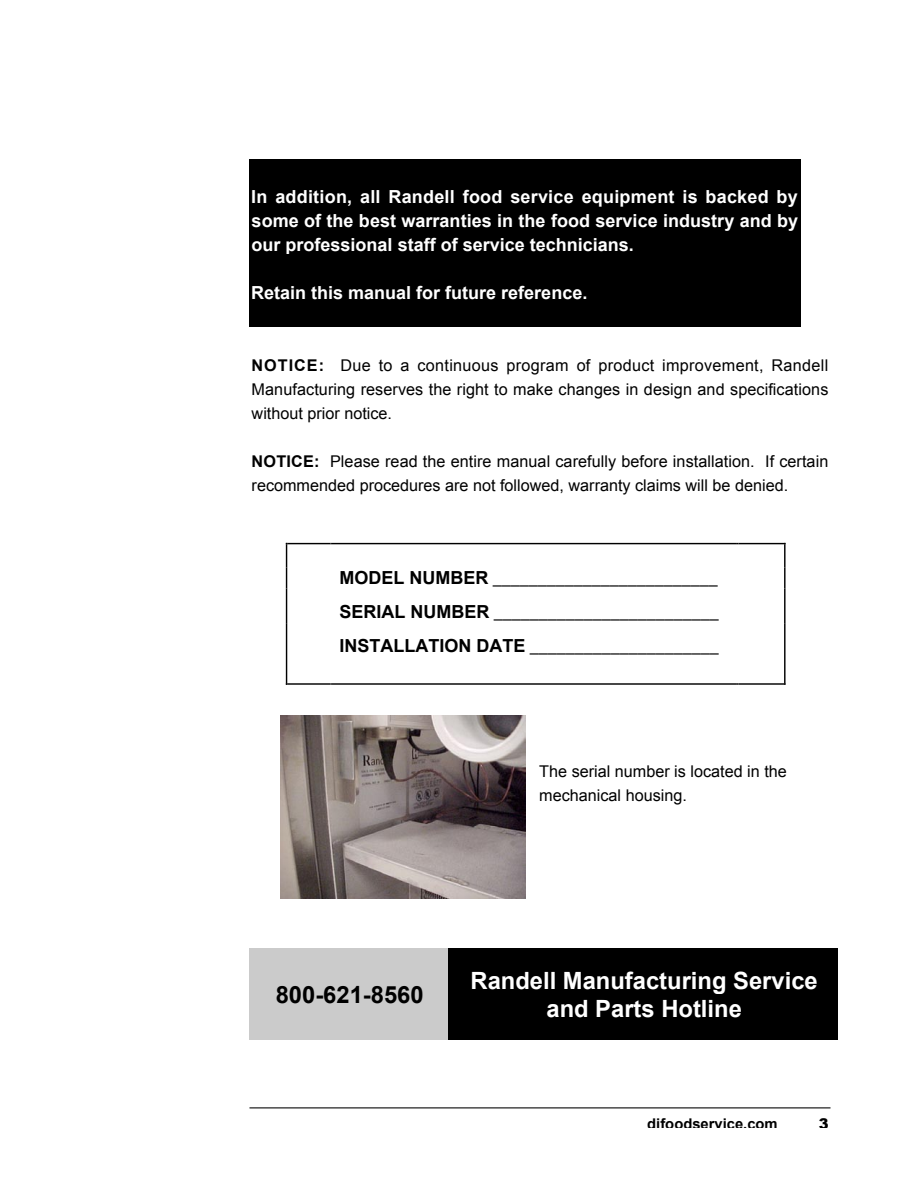
<style>
.page{position:relative;width:918px;height:1188px;background:#fff}
.page>*{position:absolute;margin:0;border:0;box-sizing:border-box;transform-origin:0 0}
.t1{font:700 23.7px/27.8px "Arial";color:#fff;text-align:center}
.t2{font:700 23.7px "Arial";color:#000}
.t3{font:700 18px/24.2px "Arial";color:#fff;text-align:justify}
.t4{font:700 18px/34px "Times";color:#000;text-align:justify}
.t5{font:16.2px/24px "Arial";color:#000}
.t6{font:700 14.7px "Arial";color:#000}
.t7{font:900 14.7px "Arial";color:#000}
.s1{font-weight:700}
.s2{font-family:"Arial"}
</style>
<div class="page">
<hr style="left:249px;top:1107px;width:582px;height:1px;background:#000">
<img style="left:280px;top:715px;width:246px;height:184px">
<div style="left:249px;top:159px;width:552px;height:24px;background:#000"></div>
<div style="left:249px;top:183px;width:551px;height:24px;background:#000"></div>
<div style="left:249px;top:207px;width:551px;height:24px;background:#000"></div>
<div style="left:249px;top:231px;width:551px;height:24px;background:#000"></div>
<div style="left:249px;top:255px;width:551px;height:24px;background:#000"></div>
<div style="left:249px;top:279px;width:551px;height:24px;background:#000"></div>
<div style="left:249px;top:303px;width:552px;height:24px;background:#000"></div>
<hr style="left:287px;top:543px;width:43px;height:1px;background:#000">
<hr style="left:332px;top:543px;width:405px;height:1px;background:#000">
<hr style="left:738px;top:543px;width:46px;height:1px;background:#000">
<hr style="left:784px;top:544px;width:2px;height:23px;background:#000">
<svg style="left:286px;top:543px;width:1px;height:46px"></svg>
<hr style="left:784px;top:567px;width:2px;height:22px;background:#000">
<hr style="left:286px;top:589px;width:1px;height:34px;background:#000">
<hr style="left:784px;top:589px;width:2px;height:34px;background:#000">
<hr style="left:286px;top:623px;width:1px;height:34px;background:#000">
<hr style="left:784px;top:623px;width:2px;height:34px;background:#000">
<svg style="left:286px;top:657px;width:1px;height:28px"></svg>
<hr style="left:287px;top:683px;width:43px;height:2px;background:#000">
<hr style="left:332px;top:683px;width:405px;height:2px;background:#000">
<hr style="left:738px;top:683px;width:46px;height:2px;background:#000">
<hr style="left:784px;top:657px;width:2px;height:26px;background:#000">
<div style="left:249px;top:949px;width:200px;height:91px;background:#cbcbcb"></div>
<div style="left:449px;top:949px;width:389px;height:91px;background:#000"></div>
<p class="t3" style="left:251px;top:186px;width:548px">In addition, all Randell food service equipment is backed by some of the best warranties in the food service industry and by our professional staff of service technicians.</p>
<p class="t3" style="left:251px;top:282px;width:338px">Retain this manual for future reference.</p>
<p class="t5" style="left:252px;top:355px;width:578px;text-align:justify"><span class="s1">NOTICE:</span> Due to a continuous program of product improvement, Randell Manufacturing reserves the right to make changes in design and specifications without prior notice.</p>
<p class="t5" style="left:252px;top:451px;width:578px"><span class="s1">NOTICE:</span> Please read the entire manual carefully before installation. If certain recommended procedures are not followed, warranty claims will be denied.</p>
<p class="t4" style="left:339px;top:563px;width:381px"><span class="s2">MODEL NUMBER</span> _________________________ <span class="s2">SERIAL NUMBER</span> _________________________ <span class="s2">INSTALLATION DATE</span> _____________________</p>
<p class="t5" style="left:539px;top:761px;width:249px">The serial number is located in the mechanical housing.</p>
<h1 class="t2" style="left:276px;top:985px;width:149px">800-621-8560</h1>
<h1 class="t1" style="left:471px;top:969px;width:349px">Randell Manufacturing Service and Parts Hotline</h1>
<p class="t6" style="left:647px;top:1119px;width:132px">difoodservice.com</p>
<p class="t7" style="left:819px;top:1116px;width:11px">3</p>
</div>
